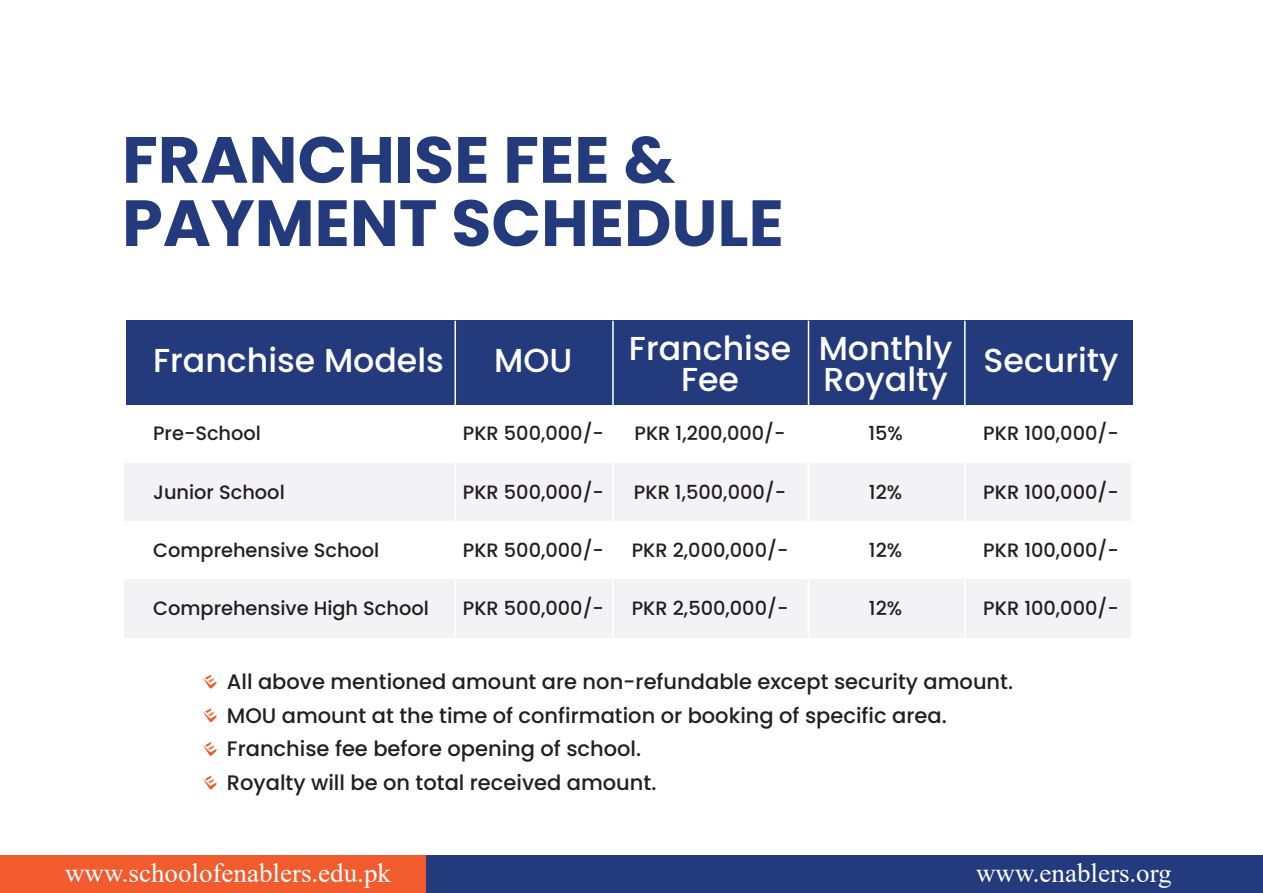
<style>
.page{position:relative;width:1263px;height:893px;background:#fff}
.page>*{position:absolute;margin:0;border:0;box-sizing:border-box;transform-origin:0 0}
.t1{font:500 33.15px/30.5px "Poppins";color:#fff;text-align:center}
.t2{font:27px "Times New Roman";color:#fff}
.t3{font:500 21px/33.6px "Poppins";color:#231f20}
.t4{font:500 19.35px "Poppins";color:#231f20}
</style>
<div class="page">
<svg style="left:126px;top:137px;width:30px;height:46px"></svg>
<svg style="left:162px;top:137px;width:131px;height:46px"></svg>
<svg style="left:300px;top:136px;width:44px;height:47px"></svg>
<svg style="left:351px;top:137px;width:40px;height:46px"></svg>
<div style="left:399px;top:137px;width:11px;height:46px;background:#233a7c"></div>
<svg style="left:417px;top:136px;width:34px;height:47px"></svg>
<svg style="left:458px;top:137px;width:28px;height:46px"></svg>
<svg style="left:507px;top:137px;width:30px;height:46px"></svg>
<svg style="left:543px;top:137px;width:28px;height:46px"></svg>
<svg style="left:578px;top:137px;width:28px;height:46px"></svg>
<svg style="left:626px;top:136px;width:49px;height:47px"></svg>
<svg style="left:126px;top:200px;width:185px;height:46px"></svg>
<svg style="left:319px;top:200px;width:28px;height:46px"></svg>
<svg style="left:354px;top:200px;width:82px;height:46px"></svg>
<svg style="left:454px;top:200px;width:84px;height:46px"></svg>
<svg style="left:545px;top:200px;width:40px;height:46px"></svg>
<svg style="left:593px;top:200px;width:28px;height:46px"></svg>
<svg style="left:628px;top:200px;width:41px;height:46px"></svg>
<svg style="left:675px;top:200px;width:39px;height:46px"></svg>
<svg style="left:721px;top:200px;width:60px;height:46px"></svg>
<div style="left:126px;top:321px;width:1007px;height:84px;background:#233a7c"></div>
<div style="left:124px;top:463px;width:1007px;height:58px;background:#f3f3f5"></div>
<div style="left:124px;top:580px;width:1007px;height:58px;background:#f3f3f5"></div>
<hr style="left:454px;top:321px;width:2px;height:317px;background:#fff">
<hr style="left:612px;top:321px;width:2px;height:317px;background:#fff">
<hr style="left:808px;top:321px;width:1px;height:317px;background:#fff">
<hr style="left:964px;top:321px;width:1px;height:317px;background:#fff">
<svg style="left:202px;top:675px;width:14px;height:14px"></svg>
<svg style="left:202px;top:708px;width:14px;height:14px"></svg>
<svg style="left:202px;top:742px;width:14px;height:14px"></svg>
<svg style="left:202px;top:775px;width:14px;height:15px"></svg>
<div style="left:0;top:855px;width:427px;height:38px;background:#f15b2d"></div>
<div style="left:426px;top:855px;width:837px;height:38px;background:#233a7c"></div>
<h1 class="t1" style="left:153px;top:345px;width:292px">Franchise Models</h1>
<h1 class="t1" style="left:494px;top:345px;width:80px">MOU</h1>
<p class="t4" style="left:153px;top:422px;width:109px">Pre-School</p>
<p class="t4" style="left:153px;top:481px;width:133px">Junior School</p>
<p class="t4" style="left:153px;top:539px;width:228px">Comprehensive School</p>
<p class="t4" style="left:153px;top:597px;width:277px">Comprehensive High School</p>
<p class="t4" style="left:463px;top:422px;width:143px">PKR 500,000/-</p>
<p class="t4" style="left:463px;top:481px;width:143px">PKR 500,000/-</p>
<p class="t4" style="left:463px;top:539px;width:143px">PKR 500,000/-</p>
<p class="t4" style="left:463px;top:597px;width:143px">PKR 500,000/-</p>
<h1 class="t1" style="left:629px;top:333px;width:164px">Franchise<br>Fee</h1>
<p class="t4" style="left:634px;top:422px;width:153px">PKR 1,200,000/-</p>
<p class="t4" style="left:634px;top:481px;width:154px">PKR 1,500,000/-</p>
<p class="t4" style="left:632px;top:539px;width:158px">PKR 2,000,000/-</p>
<p class="t4" style="left:632px;top:597px;width:158px">PKR 2,500,000/-</p>
<h1 class="t1" style="left:819px;top:333px;width:135px;text-align:left">Monthly<br>Royalty</h1>
<p class="t4" style="left:868px;top:422px;width:36px">15%</p>
<p class="t4" style="left:869px;top:481px;width:35px">12%</p>
<p class="t4" style="left:869px;top:539px;width:35px">12%</p>
<p class="t4" style="left:869px;top:597px;width:35px">12%</p>
<h1 class="t1" style="left:983px;top:345px;width:137px">Security</h1>
<p class="t4" style="left:983px;top:422px;width:137px">PKR 100,000/-</p>
<p class="t4" style="left:983px;top:481px;width:137px">PKR 100,000/-</p>
<p class="t4" style="left:983px;top:539px;width:137px">PKR 100,000/-</p>
<p class="t4" style="left:983px;top:597px;width:137px">PKR 100,000/-</p>
<p class="t3" style="left:227px;top:665px;width:788px">All above mentioned amount are non-refundable except security amount.<br>MOU amount at the time of confirmation or booking of specific area.<br>Franchise fee before opening of school.<br>Royalty will be on total received amount.</p>
<h2 class="t2" style="left:65px;top:854px;width:327px">www.schoolofenablers.edu.pk</h2>
<h2 class="t2" style="left:976px;top:854px;width:197px">www.enablers.org</h2>
</div>
